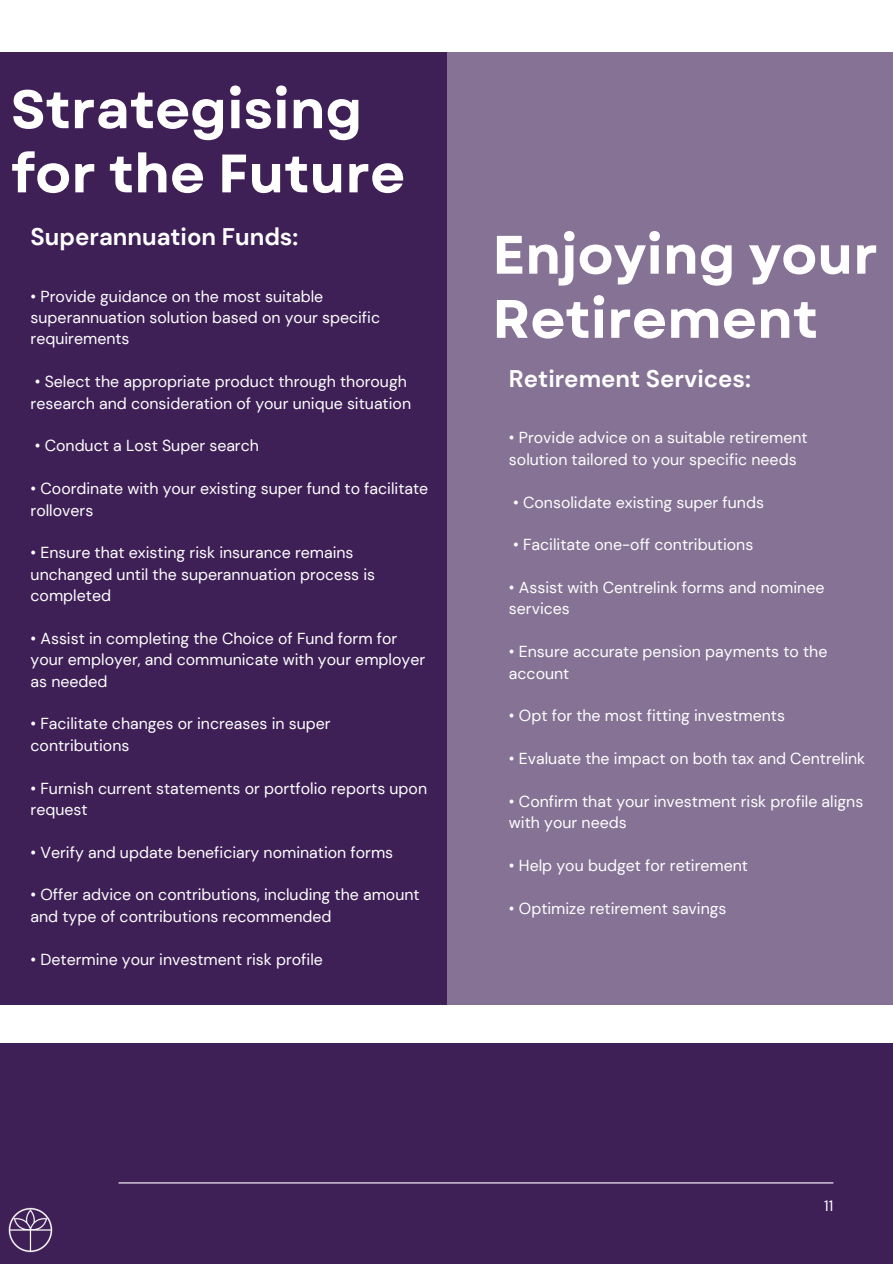
<style>
.page{position:relative;width:893px;height:1264px;background:#fff}
.page>*{position:absolute;margin:0;border:0;box-sizing:border-box;transform-origin:0 0}
.t1{font:700 54px/64.2px "Garet";color:#fff}
.t2{font:700 24px "DM Sans";color:#fff}
.t3{font:15.9px/21.3px "DM Sans";color:#fff}
.t4{font:15px "DM Sans";color:#fff}
</style>
<div class="page">
<div style="left:0;top:0;width:892px;height:1263px;background:#3e2057"></div>
<hr style="left:119px;top:1182px;width:714px;height:1px;background:#fff">
<div style="left:0;top:1004px;width:892px;height:38px;background:#fff"></div>
<img style="left:8px;top:1207px;width:45px;height:46px">
<div style="left:447px;top:0;width:445px;height:1004px;background:#857295"></div>
<div style="left:0;top:0;width:892px;height:52px;background:#fff"></div>
<p class="t1" style="left:11px;top:77px;width:396px">Strategising for the Future</p>
<p class="t2" style="left:31px;top:221px;width:269px">Superannuation Funds:</p>
<p class="t3" style="left:31px;top:285px;width:351px">• Provide guidance on the most suitable superannuation solution based on your specific requirements</p>
<p class="t3" style="left:31px;top:371px;width:382px">• Select the appropriate product through thorough research and consideration of your unique situation</p>
<p class="t3" style="left:35px;top:435px;width:225px">• Conduct a Lost Super search</p>
<p class="t3" style="left:31px;top:478px;width:399px">• Coordinate with your existing super fund to facilitate rollovers</p>
<p class="t3" style="left:31px;top:542px;width:346px">• Ensure that existing risk insurance remains unchanged until the superannuation process is completed</p>
<p class="t3" style="left:31px;top:627px;width:396px">• Assist in completing the Choice of Fund form for your employer, and communicate with your employer as needed</p>
<p class="t3" style="left:31px;top:713px;width:301px">• Facilitate changes or increases in super contributions</p>
<h1 class="t3" style="left:31px;top:777px;width:398px">• Furnish current statements or portfolio reports upon request</h1>
<p class="t3" style="left:31px;top:841px;width:364px">• Verify and update beneficiary nomination forms</p>
<p class="t3" style="left:31px;top:884px;width:390px">• Offer advice on contributions, including the amount and type of contributions recommended</p>
<p class="t3" style="left:31px;top:948px;width:294px">• Determine your investment risk profile</p>
<p class="t1" style="left:492px;top:223px;width:387px">Enjoying your<br>Retirement</p>
<p class="t2" style="left:509px;top:363px;width:243px">Retirement Services:</p>
<p class="t3" style="left:509px;top:427px;width:300px">• Provide advice on a suitable retirement solution tailored to your specific needs</p>
<p class="t3" style="left:513px;top:491px;width:252px">• Consolidate existing super funds</p>
<p class="t3" style="left:513px;top:534px;width:241px">• Facilitate one-off contributions</p>
<p class="t3" style="left:509px;top:577px;width:317px">• Assist with Centrelink forms and nominee services</p>
<p class="t3" style="left:509px;top:641px;width:320px">• Ensure accurate pension payments to the account</p>
<p class="t3" style="left:509px;top:705px;width:277px">• Opt for the most fitting investments</p>
<p class="t3" style="left:509px;top:748px;width:358px">• Evaluate the impact on both tax and Centrelink</p>
<p class="t3" style="left:509px;top:790px;width:356px">• Confirm that your investment risk profile aligns with your needs</p>
<p class="t3" style="left:509px;top:855px;width:240px">• Help you budget for retirement</p>
<p class="t3" style="left:509px;top:897px;width:219px">• Optimize retirement savings</p>
<h2 class="t4" style="left:824px;top:1196px;width:11px">11</h2>
</div>
